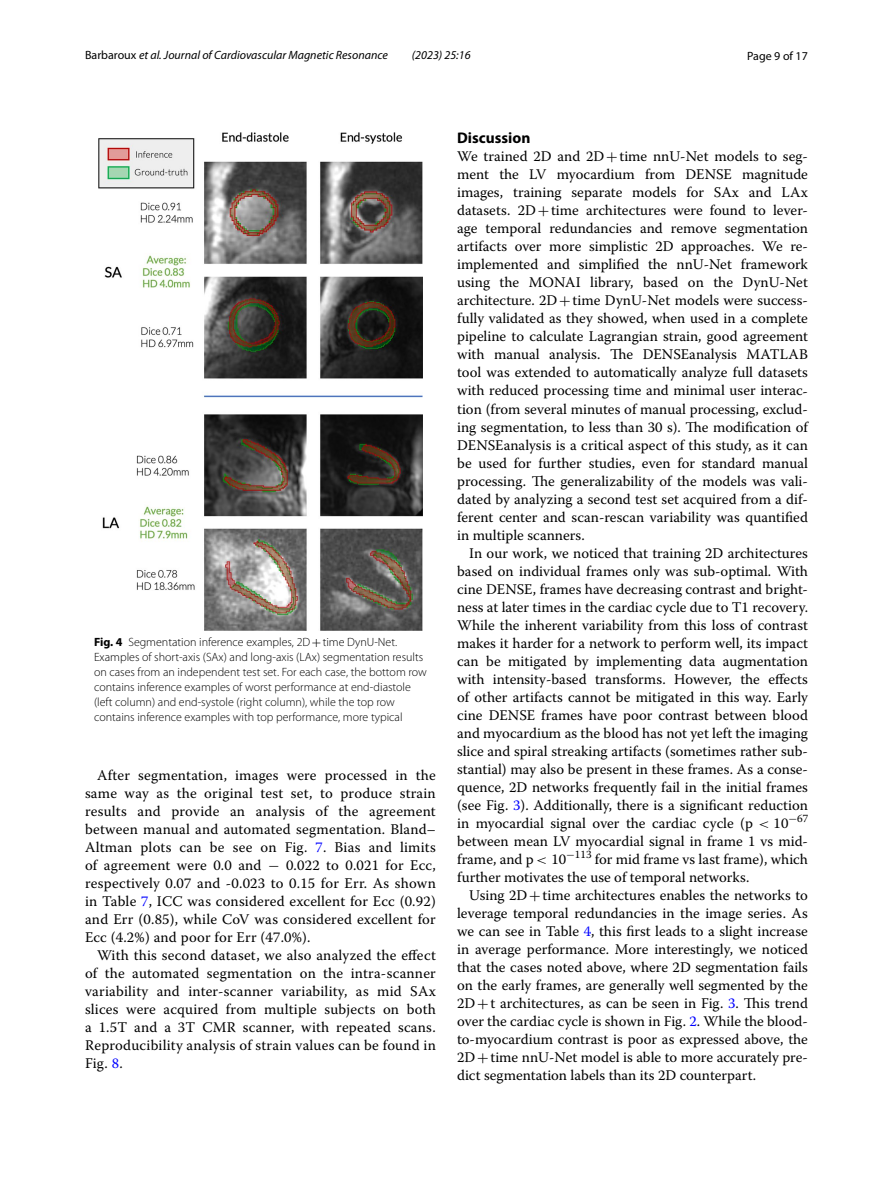
<style>
.page{position:relative;width:893px;height:1187px;background:#fff}
.page>*{position:absolute;margin:0;border:0;box-sizing:border-box;transform-origin:0 0}
.t1{font:700 15.45px "Myriad Pro";color:#000}
.t2{font:14.7px/18px "Warnock Pro";letter-spacing:.005em;color:#000;text-align:justify}
.t3{font:300 12px/15px "Myriad Pro";color:#000}
.t4{font:italic 12px "Myriad Pro";color:#000}
.t5{font:12px "Myriad Pro";color:#000}
.s1{font-style:normal}
.s2{font-weight:700}
.s3{font-family:"MTSY";font-weight:400}
.s4{color:#00f}
.s5{font-family:"MTSY"}
.s6{font-family:"MTMI15"}
.s7{font-family:"Warnock Pro Regular 30"}
.s8{font-family:"MTMI16"}
.s9{font-family:"Warnock Pro Regular 31"}
</style>
<div class="page">
<img style="left:99px;top:133px;width:323px;height:498px">
<p class="t4" style="left:85px;top:48px;width:304px"><span class="s1">Barbaroux</span> et al. Journal of Cardiovascular Magnetic Resonance</p>
<p class="t4" style="left:412px;top:48px;width:60px">(2023) 25:16</p>
<p class="t5" style="left:747px;top:48px;width:62px">Page 9 of 17</p>
<p class="t3" style="left:94px;top:634px;width:334px"><span class="s2">Fig. 4</span> Segmentation inference examples, 2D<span class="s3">+</span>time DynU-Net.<br>Examples of short-axis (SAx) and long-axis (LAx) segmentation results on cases from an independent test set. For each case, the bottom row contains inference examples of worst performance at end-diastole (left column) and end-systole (right column), while the top row contains inference examples with top performance, more typical</p>
<p class="t2" style="left:85px;top:766px;width:352px;text-indent:12px">After segmentation, images were processed in the same way as the original test set, to produce strain results and provide an analysis of the agreement between manual and automated segmentation. Bland– Altman plots can be see on Fig. <span class="s4">7</span>. Bias and limits of agreement were 0.0 and <span class="s5">−</span> 0.022 to 0.021 for Ecc, respectively 0.07 and -0.023 to 0.15 for Err. As shown in Table <span class="s4">7</span>, ICC was considered excellent for Ecc (0.92) and Err (0.85), while CoV was considered excellent for Ecc (4.2%) and poor for Err (47.0%).</p>
<p class="t2" style="left:85px;top:946px;width:352px;text-indent:12px">With this second dataset, we also analyzed the effect of the automated segmentation on the intra-scanner variability and inter-scanner variability, as mid SAx slices were acquired from multiple subjects on both a 1.5T and a 3T CMR scanner, with repeated scans.<br>Reproducibility analysis of strain values can be found in Fig. <span class="s4">8</span>.</p>
<p class="t1" style="left:457px;top:128px;width:75px">Discussion</p>
<p class="t2" style="left:457px;top:147px;width:352px">We trained 2D and 2D<span class="s5">+</span>time nnU-Net models to seg&shy;ment the LV myocardium from DENSE magnitude images, training separate models for SAx and LAx datasets. 2D<span class="s5">+</span>time architectures were found to lever&shy;age temporal redundancies and remove segmentation artifacts over more simplistic 2D approaches. We re&shy;implemented and simplified the nnU-Net framework using the MONAI library, based on the DynU-Net architecture. 2D<span class="s5">+</span>time DynU-Net models were success&shy;fully validated as they showed, when used in a complete pipeline to calculate Lagrangian strain, good agreement with manual analysis. The DENSEanalysis MATLAB tool was extended to automatically analyze full datasets with reduced processing time and minimal user interac&shy;tion (from several minutes of manual processing, exclud&shy;ing segmentation, to less than 30 s). The modification of DENSEanalysis is a critical aspect of this study, as it can be used for further studies, even for standard manual processing. The generalizability of the models was vali&shy;dated by analyzing a second test set acquired from a dif&shy;ferent center and scan-rescan variability was quantified in multiple scanners.</p>
<p class="t2" style="left:457px;top:543px;width:353px;text-indent:12px">In our work, we noticed that training 2D architectures based on individual frames only was sub-optimal. With cine DENSE, frames have decreasing contrast and bright&shy;ness at later times in the cardiac cycle due to T1 recovery.<br>While the inherent variability from this loss of contrast makes it harder for a network to perform well, its impact can be mitigated by implementing data augmentation with intensity-based transforms. However, the effects of other artifacts cannot be mitigated in this way. Early cine DENSE frames have poor contrast between blood and myocardium as the blood has not yet left the imaging slice and spiral streaking artifacts (sometimes rather sub&shy;stantial) may also be present in these frames. As a conse&shy;quence, 2D networks frequently fail in the initial frames (see Fig. <span class="s4">3</span>). Additionally, there is a significant reduction in myocardial signal over the cardiac cycle (p <span class="s6">&lt;</span> <span class="s7">10</span><sup>−</sup><sup>67 </sup>between mean LV myocardial signal in frame 1 vs mid&shy;frame, and p <span class="s8">&lt;</span> <span class="s9">10</span><sup>−</sup><sup>113</sup> for mid frame vs last frame), which further motivates the use of temporal networks.</p>
<p class="t2" style="left:457px;top:885px;width:352px;text-indent:12px">Using 2D<span class="s5">+</span>time architectures enables the networks to leverage temporal redundancies in the image series. As we can see in Table <span class="s4">4</span>, this first leads to a slight increase in average performance. More interestingly, we noticed that the cases noted above, where 2D segmentation fails on the early frames, are generally well segmented by the 2D<span class="s5">+</span>t architectures, as can be seen in Fig. <span class="s4">3</span>. This trend over the cardiac cycle is shown in Fig. <span class="s4">2</span>. While the blood&shy;to-myocardium contrast is poor as expressed above, the 2D<span class="s5">+</span>time nnU-Net model is able to more accurately pre&shy;dict segmentation labels than its 2D counterpart.</p>
</div>
